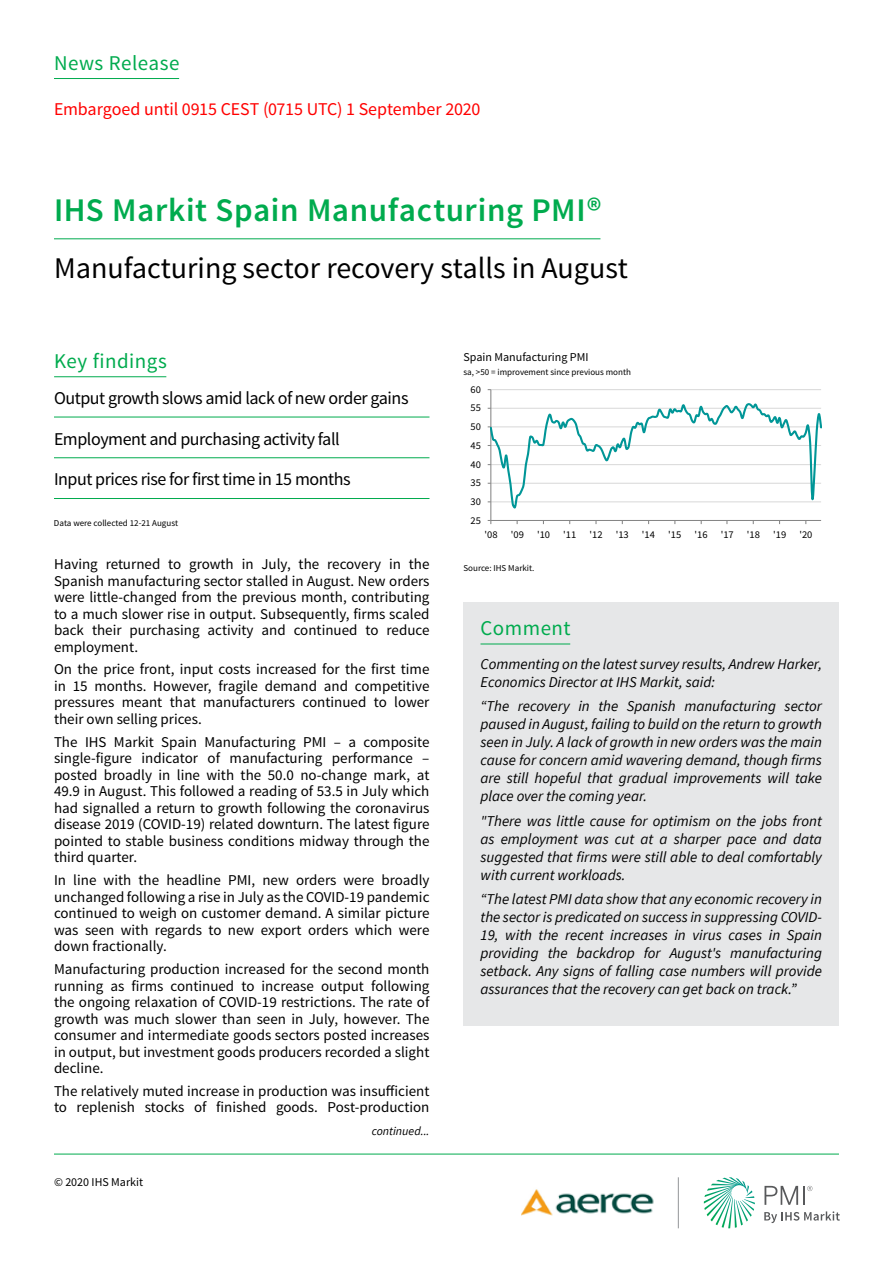
<style>
.page{position:relative;width:893px;height:1263px;background:#fff}
.page>*{position:absolute;margin:0;border:0;box-sizing:border-box;transform-origin:0 0}
.t1{font:600 33px "Source Sans Pro";letter-spacing:.015em;color:#00ab4e}
.t2{font:30px "Source Sans Pro";color:#000}
.t3{font:21px "Source Sans Pro";letter-spacing:.025em;color:#00ab4e}
.t4{font:18px "Source Sans Pro";letter-spacing:-.025em;color:#000}
.t5{font:18px "Source Sans Pro";letter-spacing:-.01em;color:#f00}
.t6{font:15px/16.5px "Source Sans Pro";color:#000;text-align:justify}
.t7{font:italic 15px/18px "Source Sans Pro";color:#000;text-align:justify}
.t8{font:12px "Source Sans Pro";color:#000}
.t9{font:italic 12px "Source Sans Pro";color:#000}
.t10{font:10.35px "Source Sans Pro";letter-spacing:.005em;color:#000}
.t11{font:9px "Source Sans Pro";color:#000}
</style>
<div class="page">
<svg style="left:704px;top:1177px;width:51px;height:51px"></svg>
<svg style="left:764px;top:1211px;width:76px;height:12px"></svg>
<svg style="left:764px;top:1186px;width:48px;height:19px"></svg>
<hr style="left:54px;top:1154px;width:785px;height:1px;background:#00ab4e">
<img style="left:522px;top:1189px;width:132px;height:27px">
<hr style="left:678px;top:1177px;width:1px;height:51px;background:#939598">
<hr style="left:491px;top:389px;width:330px;height:1px;background:#d9d9d9">
<hr style="left:490px;top:390px;width:1px;height:130px;background:#868686">
<hr style="left:491px;top:520px;width:330px;height:1px;background:#868686">
<svg style="left:488px;top:401px;width:334px;height:107px"></svg>
<hr style="left:54px;top:376px;width:112px;height:1px;background:#00ab4e">
<hr style="left:54px;top:78px;width:125px;height:1px;background:#00ab4e">
<hr style="left:54px;top:238px;width:546px;height:1px;background:#00ab4e">
<hr style="left:54px;top:417px;width:375px;height:1px;background:#00ab4e">
<hr style="left:54px;top:457px;width:375px;height:1px;background:#00ab4e">
<hr style="left:54px;top:498px;width:375px;height:1px;background:#00ab4e">
<div style="left:463px;top:602px;width:376px;height:56px;background:#e6e7e8"></div>
<hr style="left:480px;top:644px;width:90px;height:1px;background:#00ab4e">
<div style="left:463px;top:658px;width:376px;height:368px;background:#e6e7e8"></div>
<h3 class="t3" style="left:54px;top:50px;width:127px">News Release</h3>
<p class="t5" style="left:54px;top:98px;width:428px">Embargoed until 0915 CEST (0715 UTC) 1 September 2020</p>
<h1 class="t1" style="left:54px;top:190px;width:549px">IHS Markit Spain Manufacturing PMI®</h1>
<h2 class="t2" style="left:54px;top:249px;width:576px">Manufacturing sector recovery stalls in August</h2>
<h3 class="t3" style="left:54px;top:348px;width:114px">Key findings</h3>
<p class="t8" style="left:463px;top:350px;width:126px">Spain Manufacturing PMI</p>
<p class="t11" style="left:463px;top:366px;width:169px">sa, &gt;50 = improvement since previous month</p>
<p class="t4" style="left:54px;top:387px;width:356px">Output growth slows amid lack of new order gains</p>
<p class="t4" style="left:54px;top:428px;width:287px">Employment and purchasing activity fall</p>
<p class="t4" style="left:54px;top:468px;width:298px">Input prices rise for first time in 15 months</p>
<p class="t10" style="left:471px;top:383px;width:12px">60</p>
<p class="t10" style="left:471px;top:402px;width:12px">55</p>
<p class="t10" style="left:471px;top:420px;width:12px">50</p>
<p class="t10" style="left:471px;top:439px;width:12px">45</p>
<p class="t10" style="left:471px;top:458px;width:12px">40</p>
<p class="t10" style="left:471px;top:476px;width:12px">35</p>
<p class="t10" style="left:471px;top:495px;width:12px">30</p>
<p class="t11" style="left:54px;top:518px;width:126px">Data were collected 12-21 August</p>
<p class="t10" style="left:471px;top:514px;width:12px">25</p>
<p class="t10" style="left:485px;top:528px;width:15px">'08</p>
<p class="t10" style="left:511px;top:528px;width:15px">'09</p>
<p class="t10" style="left:537px;top:528px;width:15px">'10</p>
<p class="t10" style="left:563px;top:528px;width:15px">'11</p>
<p class="t10" style="left:589px;top:528px;width:15px">'12</p>
<p class="t10" style="left:616px;top:528px;width:15px">'13</p>
<p class="t10" style="left:642px;top:528px;width:15px">'14</p>
<p class="t10" style="left:668px;top:528px;width:15px">'15</p>
<p class="t10" style="left:694px;top:528px;width:15px">'16</p>
<p class="t10" style="left:721px;top:528px;width:15px">'17</p>
<p class="t10" style="left:747px;top:528px;width:15px">'18</p>
<p class="t10" style="left:773px;top:528px;width:15px">'19</p>
<p class="t10" style="left:799px;top:528px;width:15px">'20</p>
<p class="t6" style="left:54px;top:556px;width:377px">Having returned to growth in July, the recovery in the</p>
<p class="t11" style="left:463px;top:562px;width:73px">Source: IHS Markit.</p>
<p class="t6" style="left:54px;top:572px;width:377px">Spanish manufacturing sector stalled in August. New orders were little-changed from the previous month, contributing to a much slower rise in output. Subsequently, firms scaled back their purchasing activity and continued to reduce employment.</p>
<p class="t6" style="left:54px;top:661px;width:377px">On the price front, input costs increased for the first time in 15 months. However, fragile demand and competitive pressures meant that manufacturers continued to lower their own selling prices.</p>
<p class="t6" style="left:54px;top:734px;width:377px">The IHS Markit Spain Manufacturing PMI – a composite single-figure indicator of manufacturing performance – posted broadly in line with the 50.0 no-change mark, at 49.9 in August. This followed a reading of 53.5 in July which had signalled a return to growth following the coronavirus disease 2019 (COVID-19) related downturn. The latest figure pointed to stable business conditions midway through the third quarter.</p>
<p class="t6" style="left:54px;top:872px;width:377px">In line with the headline PMI, new orders were broadly unchanged following a rise in July as the COVID-19 pandemic continued to weigh on customer demand. A similar picture was seen with regards to new export orders which were down fractionally.</p>
<p class="t6" style="left:54px;top:961px;width:377px">Manufacturing production increased for the second month running as firms continued to increase output following the ongoing relaxation of COVID-19 restrictions. The rate of growth was much slower than seen in July, however. The consumer and intermediate goods sectors posted increases in output, but investment goods producers recorded a slight decline.</p>
<p class="t6" style="left:54px;top:1083px;width:377px">The relatively muted increase in production was insufficient to replenish stocks of finished goods. Post-production</p>
<h3 class="t3" style="left:480px;top:615px;width:92px">Comment</h3>
<p class="t7" style="left:480px;top:655px;width:343px">Commenting on the latest survey results, Andrew Harker,<br>Economics Director at IHS Markit, said:</p>
<p class="t7" style="left:480px;top:697px;width:343px">“The recovery in the Spanish manufacturing sector paused in August, failing to build on the return to growth seen in July. A lack of growth in new orders was the main cause for concern amid wavering demand, though firms are still hopeful that gradual improvements will take place over the coming year.</p>
<p class="t7" style="left:480px;top:812px;width:343px">"There was little cause for optimism on the jobs front as employment was cut at a sharper pace and data suggested that firms were still able to deal comfortably with current workloads.</p>
<p class="t7" style="left:480px;top:890px;width:343px">“The latest PMI data show that any economic recovery in the sector is predicated on success in suppressing COVID-19, with the recent increases in virus cases in Spain providing the backdrop for August's manufacturing setback. Any signs of falling case numbers will provide assurances that the recovery can get back on track.”</p>
<p class="t8" style="left:54px;top:1175px;width:91px">© 2020 IHS Markit</p>
<p class="t9" style="left:372px;top:1123px;width:59px">continued...</p>
</div>
